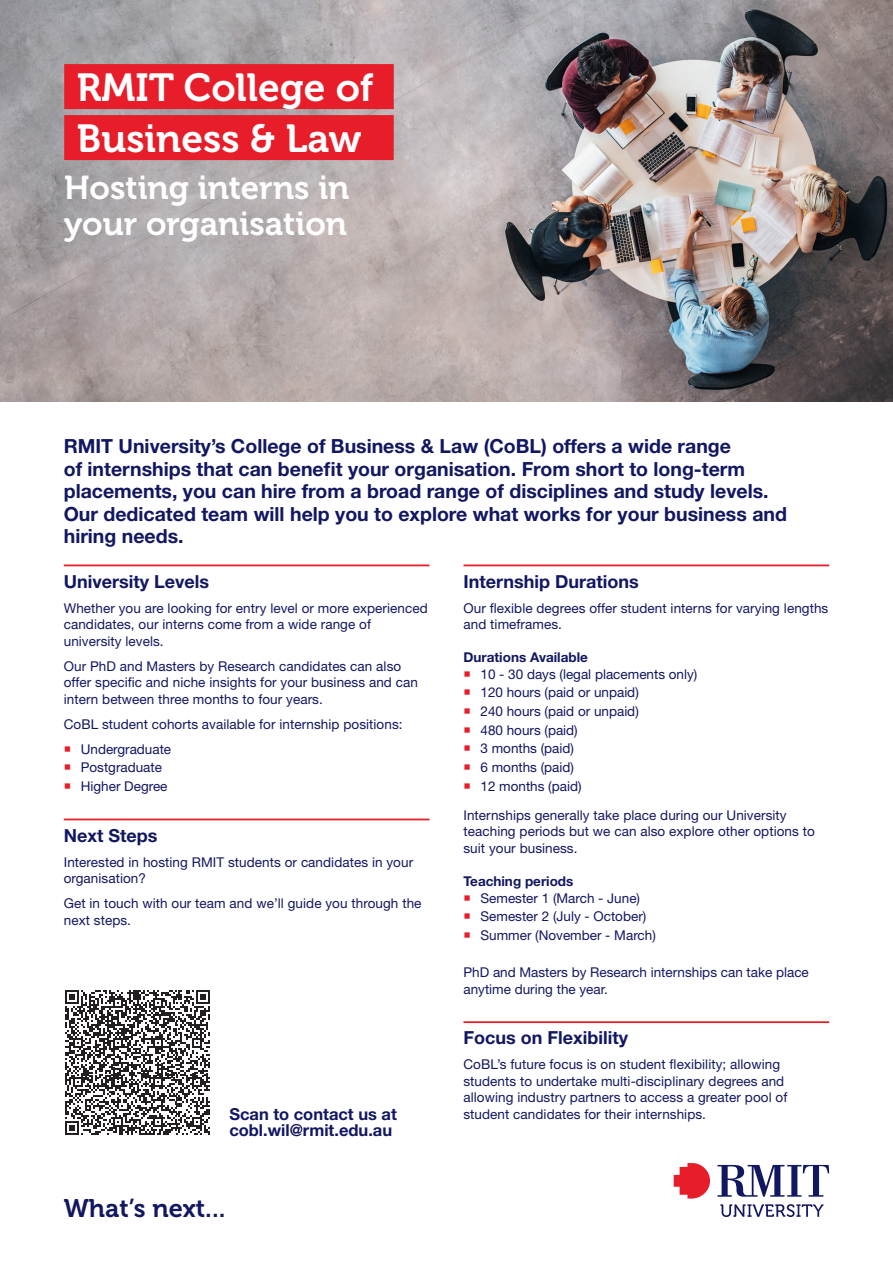
<style>
.page{position:relative;width:893px;height:1263px;background:#fff}
.page>*{position:absolute;margin:0;border:0;box-sizing:border-box;transform-origin:0 0}
.Headline_panel_1st_l{font:39px "Museo 700";color:#fff}
.Intro_text{font:33px/36px "Museo 700";color:#fff}
.t1{font:25.35px "Museo 700";color:#121761}
.Intro_text-2{font:700 19.5px/22.5px "Helvetica Neue LT Pro";color:#121761}
.Heading_1_with_line{font:700 18px "Helvetica Neue LT Pro";color:#121761}
.Bullet_RED{font:700 16.5px/16.5px "Helvetica Neue LT Pro";color:#121761}
.Body_text{font:13.5px/16.5px "Helvetica Neue LT Pro";letter-spacing:.005em;color:#121761}
.Bullet_RED-2{font:13.5px/16.5px "Helvetica Neue LT Pro";color:#121761}
.Subhead{font:700 13.5px "Helvetica Neue LT Pro";color:#121761}
</style>
<div class="page">
<svg style="left:674px;top:1163px;width:36px;height:35px"></svg>
<svg style="left:717px;top:1165px;width:112px;height:32px"></svg>
<svg style="left:720px;top:1204px;width:103px;height:13px"></svg>
<img style="left:0;top:0;width:893px;height:401px">
<hr style="left:64px;top:564px;width:365px;height:2px;background:#e81d2a">
<hr style="left:64px;top:818px;width:365px;height:2px;background:#e81d2a">
<hr style="left:463px;top:564px;width:366px;height:2px;background:#e81d2a">
<hr style="left:463px;top:1021px;width:366px;height:2px;background:#e81d2a">
<div style="left:64px;top:64px;width:330px;height:45px;background:#e81d2a"></div>
<div style="left:64px;top:115px;width:330px;height:45px;background:#e81d2a"></div>
<svg style="left:65px;top:990px;width:145px;height:145px"></svg>
<p class="Headline_panel_1st_l" style="left:77px;top:65px;width:298px">RMIT College of</p>
<p class="Headline_panel_1st_l" style="left:77px;top:116px;width:286px">Business &amp; Law</p>
<p class="Intro_text" style="left:64px;top:170px;width:287px">Hosting interns in your organisation</p>
<p class="Intro_text-2" style="left:64px;top:434px;width:725px">RMIT University’s College of Business &amp; Law (CoBL) offers a wide range<br>of internships that can benefit your organisation. From short to long-term placements, you can hire from a broad range of disciplines and study levels.<br>Our dedicated team will help you to explore what works for your business and hiring needs.</p>
<p class="Heading_1_with_line" style="left:64px;top:570px;width:147px">University Levels</p>
<p class="Body_text" style="left:64px;top:599px;width:365px">Whether you are looking for entry level or more experienced candidates, our interns come from a wide range of university levels.</p>
<p class="Body_text" style="left:64px;top:657px;width:356px">Our PhD and Masters by Research candidates can also offer specific and niche insights for your business and can intern between three months to four years.</p>
<p class="Body_text" style="left:64px;top:715px;width:340px">CoBL student cohorts available for internship positions:</p>
<p class="Body_text" style="left:81px;top:740px;width:92px">Undergraduate</p>
<p class="Body_text" style="left:81px;top:759px;width:83px">Postgraduate</p>
<p class="Body_text" style="left:81px;top:778px;width:88px">Higher Degree</p>
<p class="Heading_1_with_line" style="left:64px;top:824px;width:95px">Next Steps</p>
<p class="Body_text" style="left:64px;top:853px;width:351px">Interested in hosting RMIT students or candidates in your organisation?</p>
<p class="Body_text" style="left:64px;top:895px;width:359px">Get in touch with our team and we’ll guide you through the next steps.</p>
<p class="Bullet_RED" style="left:229px;top:1105px;width:169px">Scan to contact us at cobl.wil@rmit.edu.au</p>
<h3 class="t1" style="left:64px;top:1194px;width:163px">What’s next...</h3>
<p class="Heading_1_with_line" style="left:463px;top:570px;width:177px">Internship Durations</p>
<p class="Body_text" style="left:463px;top:599px;width:366px">Our flexible degrees offer student interns for varying lengths and timeframes.</p>
<p class="Subhead" style="left:463px;top:649px;width:126px">Durations Available</p>
<p class="Body_text" style="left:480px;top:665px;width:218px">10 - 30 days (legal placements only)</p>
<p class="Body_text" style="left:480px;top:684px;width:160px">120 hours (paid or unpaid)</p>
<p class="Body_text" style="left:480px;top:703px;width:160px">240 hours (paid or unpaid)</p>
<p class="Body_text" style="left:480px;top:721px;width:99px">480 hours (paid)</p>
<p class="Body_text" style="left:480px;top:740px;width:95px">3 months (paid)</p>
<p class="Body_text" style="left:480px;top:759px;width:95px">6 months (paid)</p>
<p class="Body_text" style="left:480px;top:777px;width:103px">12 months (paid)</p>
<p class="Body_text" style="left:463px;top:806px;width:353px">Internships generally take place during our University teaching periods but we can also explore other options to suit your business.</p>
<p class="Subhead" style="left:463px;top:873px;width:111px">Teaching periods</p>
<p class="Body_text" style="left:480px;top:889px;width:161px">Semester 1 (March - June)</p>
<p class="Body_text" style="left:480px;top:908px;width:167px">Semester 2 (July - October)</p>
<p class="Body_text" style="left:480px;top:926px;width:177px">Summer (November - March)</p>
<p class="Bullet_RED-2" style="left:463px;top:964px;width:347px">PhD and Masters by Research internships can take place anytime during the year.</p>
<p class="Heading_1_with_line" style="left:463px;top:1027px;width:166px">Focus on Flexibility</p>
<p class="Body_text" style="left:463px;top:1056px;width:325px">CoBL’s future focus is on student flexibility; allowing students to undertake multi-disciplinary degrees and allowing industry partners to access a greater pool of student candidates for their internships.</p>
</div>
